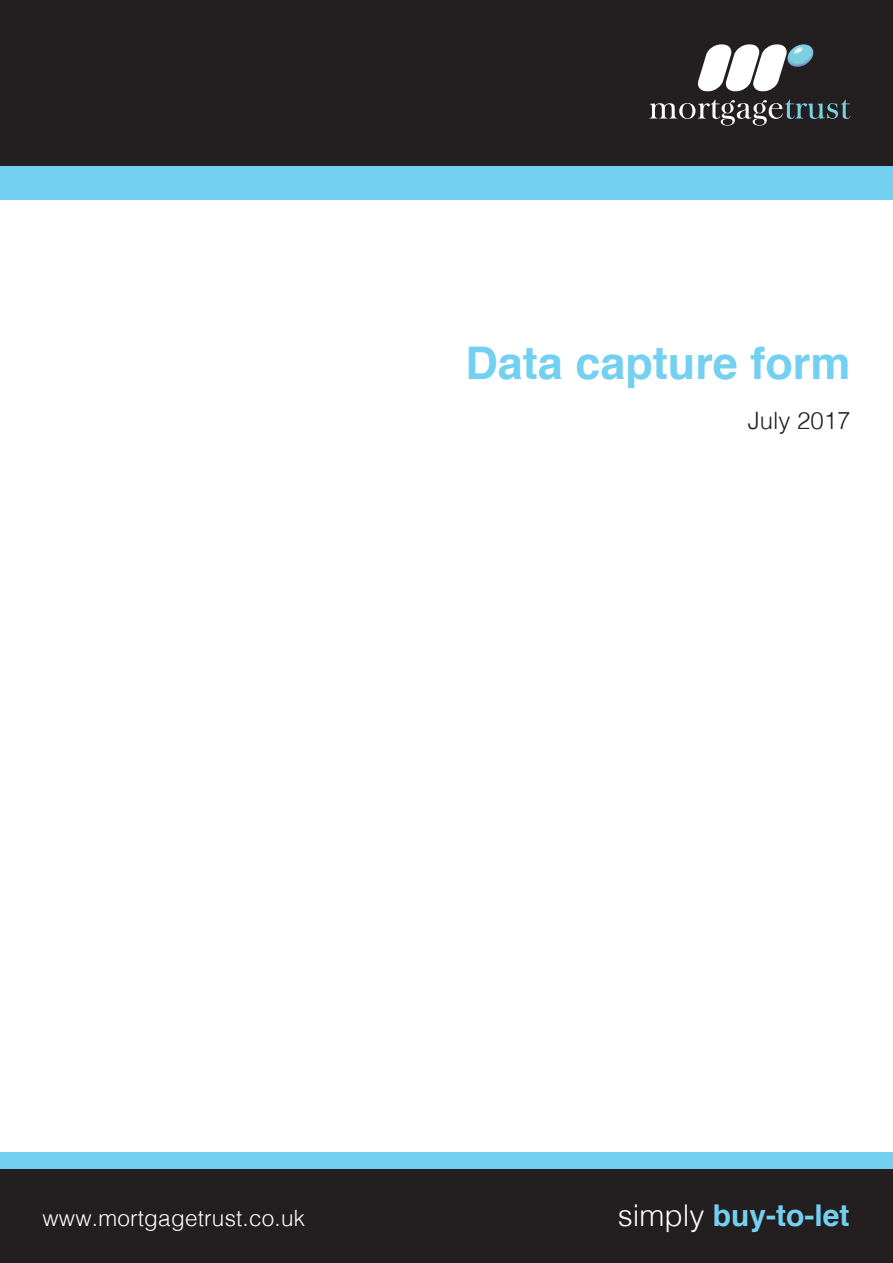
<style>
.page{position:relative;width:893px;height:1263px;background:#fff}
.page>*{position:absolute;margin:0;border:0;box-sizing:border-box;transform-origin:0 0}
.t1{font:700 45px "Helvetica";color:#74d0f0}
.t2{font:700 30px "Helvetica";color:#74d0f0}
.t3{font:300 24px "Helvetica";color:#231f20}
.t4{font:300 22.5px "Helvetica";letter-spacing:.01em;color:#fff}
.s1{font-weight:300;color:#fff}
</style>
<div class="page">
<div style="left:0;top:166px;width:893px;height:34px;background:#74d0f0"></div>
<div style="left:0;top:1152px;width:893px;height:17px;background:#74d0f0"></div>
<div style="left:0;top:0;width:893px;height:166px;background:#231f20"></div>
<svg style="left:649px;top:100px;width:201px;height:26px"></svg>
<svg style="left:698px;top:44px;width:116px;height:47px"></svg>
<div style="left:0;top:1169px;width:893px;height:94px;background:#231f20"></div>
<h1 class="t1" style="left:465px;top:327px;width:387px">Data capture form</h1>
<p class="t3" style="left:748px;top:400px;width:104px">July 2017</p>
<p class="t4" style="left:43px;top:1199px;width:264px">www.mortgagetrust.co.uk</p>
<h2 class="t2" style="left:618px;top:1191px;width:233px"><span class="s1">simply</span> buy-to-let</h2>
</div>
